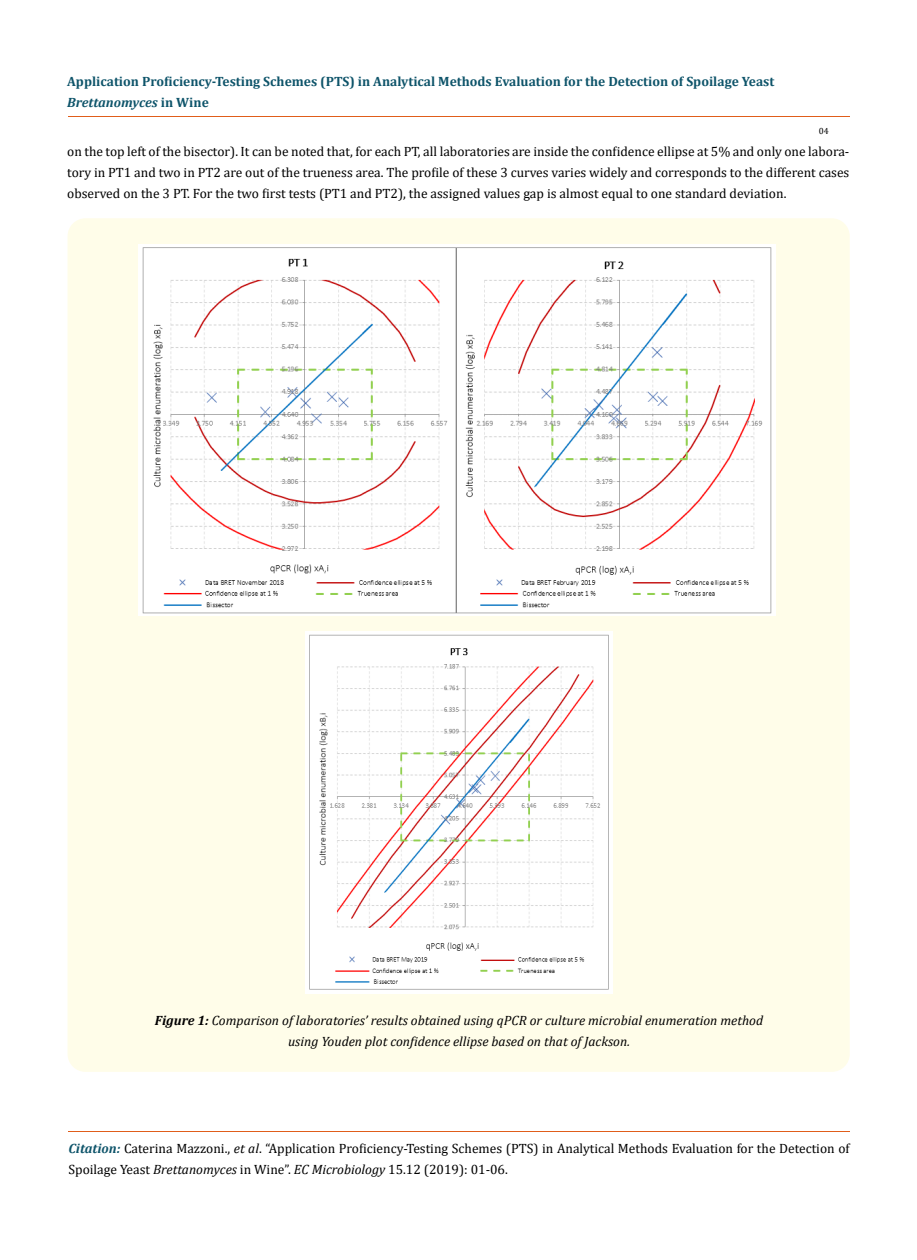
<style>
.page{position:relative;width:917px;height:1260px;background:#fff}
.page>*{position:absolute;margin:0;border:0;box-sizing:border-box;transform-origin:0 0}
.t1{font:13.5px/21px "Cambria";color:#000}
.t2{font:italic 13.5px/21px "Cambria";color:#000;text-align:center}
.t3{font:700 13.5px/21px "Cambria";color:#0e546a}
.t4{font:9px "Cambria";color:#000}
.s1{font-style:italic}
.s2{font-weight:700}
.s3{font-weight:700;font-style:italic;color:#0e546a}
</style>
<div class="page">
<hr style="left:68px;top:117px;width:781px;height:1px;background:#e05d1a">
<hr style="left:68px;top:1132px;width:781px;height:1px;background:#e05d1a">
<div style="left:68px;top:218px;width:781px;height:854px;background:#fffde9;border-radius:18px"></div>
<img style="left:139px;top:244px;width:636px;height:372px">
<img style="left:305px;top:632px;width:307px;height:361px">
<p class="t3" style="left:67px;top:70px;width:708px">Application Proficiency-Testing Schemes (PTS) in Analytical Methods Evaluation for the Detection of Spoilage Yeast<br><span class="s1">Brettanomyces</span> in Wine</p>
<p class="t4" style="left:819px;top:126px;width:11px">04</p>
<p class="t1" style="left:67px;top:141px;width:783px;text-align:justify">on the top left of the bisector). It can be noted that, for each PT, all laboratories are inside the confidence ellipse at 5% and only one labora&shy;tory in PT1 and two in PT2 are out of the trueness area. The profile of these 3 curves varies widely and corresponds to the different cases observed on the 3 PT. For the two first tests (PT1 and PT2), the assigned values gap is almost equal to one standard deviation.</p>
<p class="t2" style="left:155px;top:1009px;width:610px"><span class="s2">Figure 1:</span> Comparison of laboratories’ results obtained using qPCR or culture microbial enumeration method using Youden plot confidence ellipse based on that of Jackson.</p>
<p class="t1" style="left:68px;top:1137px;width:782px"><span class="s3">Citation:</span> Caterina Mazzoni., <span class="s1">et al</span>. “Application Proficiency-Testing Schemes (PTS) in Analytical Methods Evaluation for the Detection of<br>Spoilage Yeast <span class="s1">Brettanomyces</span> in Wine”. <span class="s1">EC Microbiology</span> 15.12 (2019): 01-06.</p>
</div>
